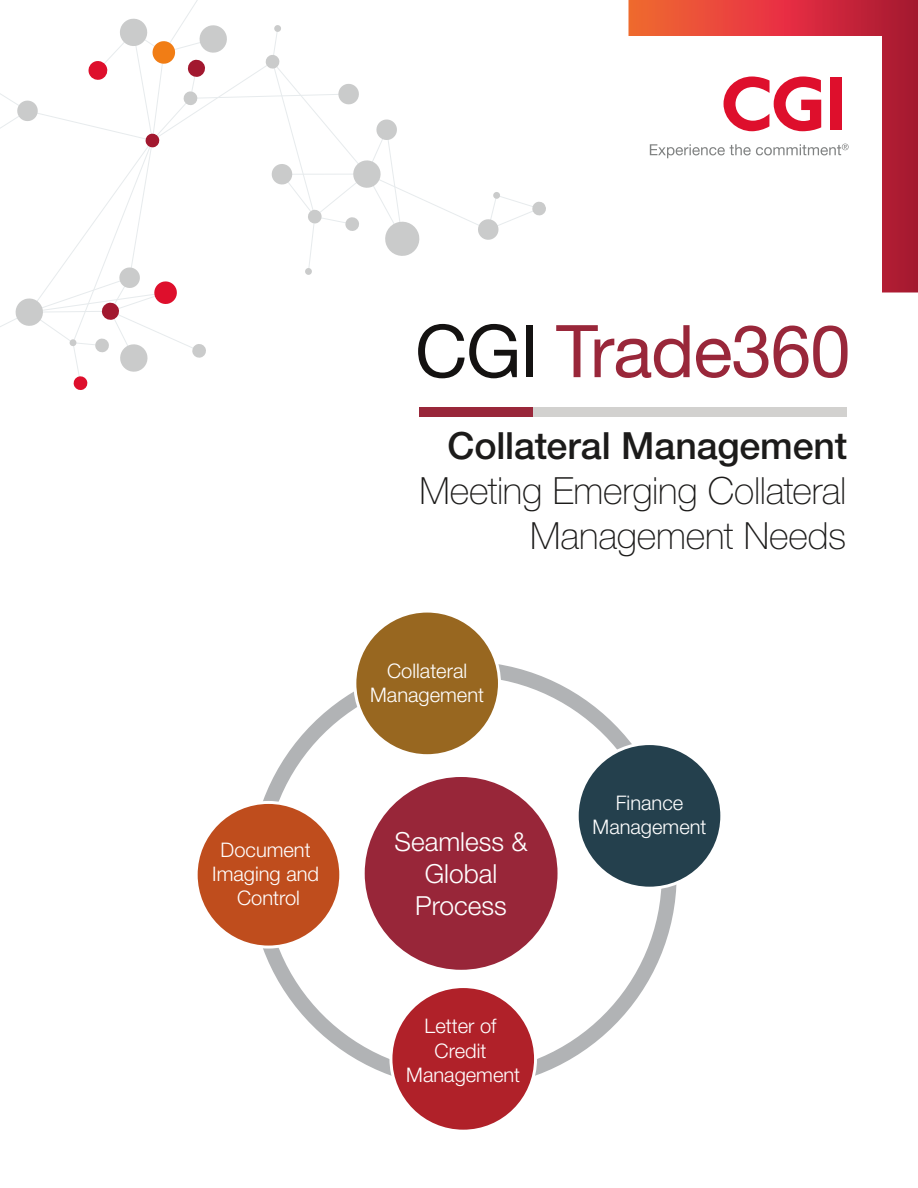
<style>
.page{position:relative;width:918px;height:1188px;background:#fff}
.page>*{position:absolute;margin:0;border:0;box-sizing:border-box;transform-origin:0 0}
.t1{font:100 37.5px/45px "Helvetica Neue LT Std";letter-spacing:-.005em;color:#1c1b1a;text-align:right}
.t2{font:500 37.5px "Helvetica Neue LT Std";letter-spacing:-.005em;color:#1c1b1a}
.t3{font:300 26.25px/31.5px "Helvetica Neue LT Std";color:#fff;text-align:center}
.t4{font:300 20.1px/24.2px "Helvetica Neue LT Std";color:#fff;text-align:center}
</style>
<div class="page">
<svg style="left:263px;top:664px;width:414px;height:412px"></svg>
<div style="left:365px;top:777px;width:193px;height:193px;background:#982639;border-radius:50%"></div>
<div style="left:355px;top:611px;width:144px;height:145px;background:#986720;border-radius:50%"></div>
<div style="left:353px;top:610px;width:148px;height:147px;border:3px solid #fff;border-radius:50%"></div>
<div style="left:577px;top:744px;width:145px;height:144px;background:#24404d;border-radius:50%"></div>
<div style="left:576px;top:742px;width:147px;height:148px;border:3px solid #fff;border-radius:50%"></div>
<div style="left:391px;top:987px;width:145px;height:144px;background:#b02129;border-radius:50%"></div>
<div style="left:389px;top:985px;width:148px;height:148px;border:3px solid #fff;border-radius:50%"></div>
<div style="left:196px;top:802px;width:145px;height:145px;background:#bf4d1d;border-radius:50%"></div>
<div style="left:195px;top:801px;width:147px;height:148px;border:3px solid #fff;border-radius:50%"></div>
<div style="left:420px;top:407px;width:427px;height:9px;background:#d2d1cf"></div>
<div style="left:420px;top:407px;width:113px;height:9px;background:#99273a"></div>
<svg style="left:0;top:0;width:546px;height:408px"></svg>
<div style="left:526px;top:325px;width:7px;height:52px;background:#141211"></div>
<svg style="left:556px;top:325px;width:134px;height:53px"></svg>
<svg style="left:696px;top:326px;width:72px;height:52px"></svg>
<svg style="left:774px;top:326px;width:74px;height:52px"></svg>
<svg style="left:628px;top:0;width:290px;height:292px"></svg>
<h1 class="t2" style="left:448px;top:423px;width:401px">Collateral Management</h1>
<h1 class="t1" style="left:420px;top:468px;width:429px">Meeting Emerging Collateral<br>Management Needs</h1>
<p class="t4" style="left:370px;top:658px;width:115px">Collateral<br>Management</p>
<p class="t4" style="left:212px;top:837px;width:108px">Document<br>Imaging and<br>Control</p>
<h2 class="t3" style="left:395px;top:826px;width:134px">Seamless &amp;<br>Global<br>Process</h2>
<p class="t4" style="left:406px;top:1014px;width:115px">Letter of<br>Credit<br>Management</p>
<p class="t4" style="left:593px;top:790px;width:115px">Finance<br>Management</p>
</div>
